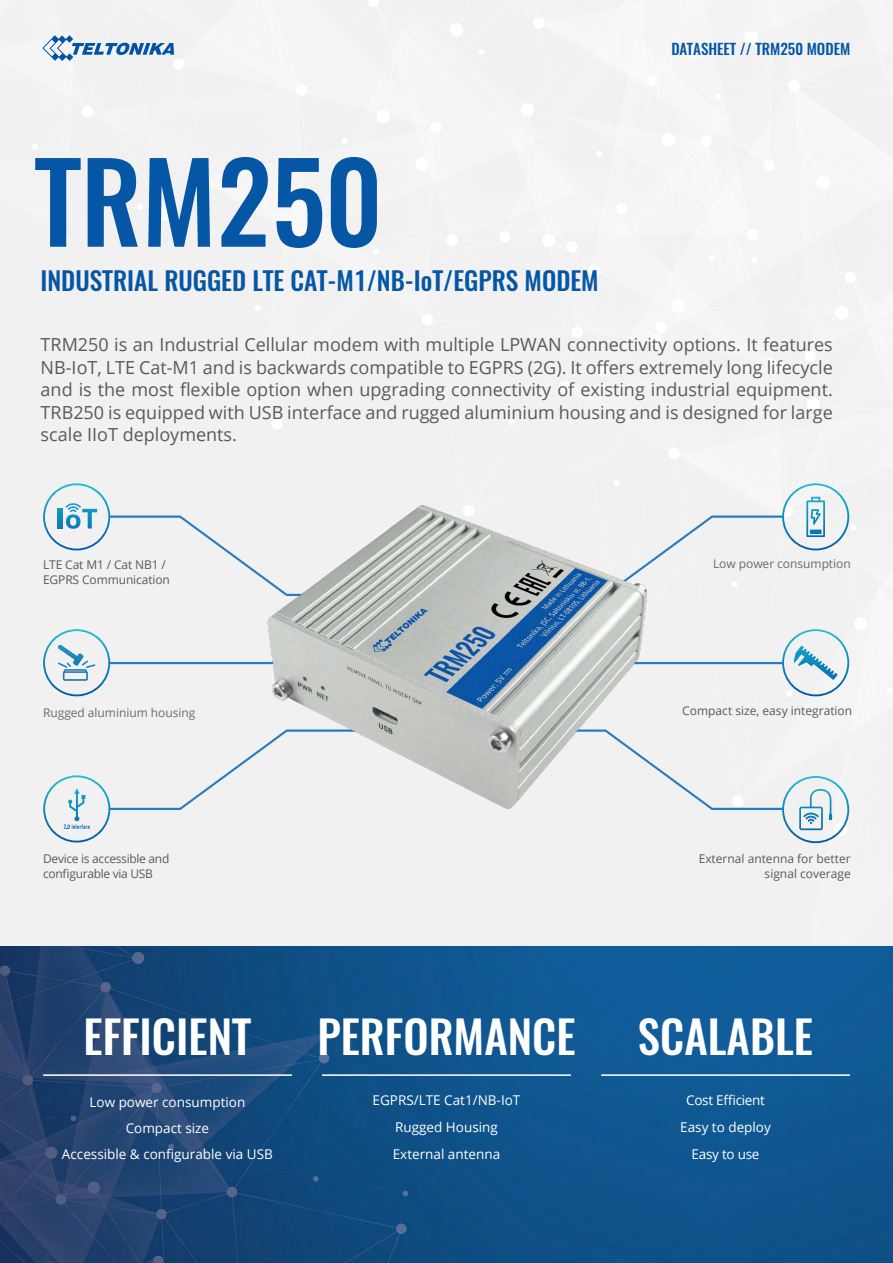
<style>
.page{position:relative;width:893px;height:1263px;background:#fff}
.page>*{position:absolute;margin:0;border:0;box-sizing:border-box;transform-origin:0 0}
.t1{font:500 109.5px "Oswald";color:#0556a5}
.t2{font:500 45px "Oswald";color:#fff}
.t3{font:500 25.5px "Oswald";color:#0556a5}
.t4{font:18px/22.5px "Open Sans";color:#58595b;text-align:justify}
.t5{font:500 15px "Oswald";color:#0556a5}
.t6{font:13.5px "Open Sans";color:#fff}
.t7{font:13.5px "Open Sans";letter-spacing:-.02em;color:#fff}
.t8{font:12px/15px "Open Sans";letter-spacing:-.01em;color:#58595b}
.t9{font:12px "Open Sans";letter-spacing:-.005em;color:#6a6a75}
</style>
<div class="page">
<img style="left:0;top:946px;width:893px;height:317px">
<hr style="left:43px;top:1074px;width:249px;height:2px;background:#fff">
<hr style="left:322px;top:1074px;width:249px;height:2px;background:#fff">
<hr style="left:601px;top:1074px;width:249px;height:2px;background:#fff">
<div style="left:220px;top:462px;width:428px;height:428px;background:#f1f1f1;border-radius:214px"></div>
<hr style="left:109px;top:662px;width:176px;height:2px;background:#287bc0">
<hr style="left:607px;top:662px;width:176px;height:2px;background:#287bc0">
<svg style="left:43px;top:483px;width:111px;height:114px"></svg>
<svg style="left:772px;top:728px;width:77px;height:115px"></svg>
<svg style="left:43px;top:629px;width:67px;height:67px"></svg>
<svg style="left:782px;top:629px;width:67px;height:67px"></svg>
<svg style="left:772px;top:483px;width:77px;height:114px"></svg>
<svg style="left:43px;top:728px;width:111px;height:114px"></svg>
<svg style="left:42px;top:35px;width:132px;height:26px"></svg>
<img style="left:154px;top:457px;width:618px;height:394px">
<h1 class="t1" style="left:35px;top:126px;width:348px">TRM250</h1>
<h3 class="t3" style="left:40px;top:263px;width:560px">INDUSTRIAL RUGGED LTE CAT-M1/NB-IoT/EGPRS MODEM</h3>
<p class="t5" style="left:671px;top:38px;width:180px">DATASHEET // TRM250 MODEM</p>
<p class="t4" style="left:41px;top:333px;width:794px">TRM250 is an Industrial Cellular modem with multiple LPWAN connectivity options. It features NB-IoT, LTE Cat-M1 and is backwards compatible to EGPRS (2G). It offers extremely long lifecycle and is the most flexible option when upgrading connectivity of existing industrial equipment.<br>TRB250 is equipped with USB interface and rugged aluminium housing and is designed for large scale IIoT deployments.</p>
<p class="t8" style="left:43px;top:557px;width:128px">LTE Cat M1 / Cat NB1 /<br>EGPRS Communication</p>
<p class="t9" style="left:713px;top:556px;width:139px">Low power consumption</p>
<p class="t9" style="left:43px;top:704px;width:154px">Rugged aluminium housing</p>
<p class="t8" style="left:682px;top:703px;width:171px">Compact size, easy integration</p>
<p class="t8" style="left:43px;top:851px;width:128px">Device is accessible and configurable via USB</p>
<p class="t8" style="left:699px;top:851px;width:154px;text-align:right">External antenna for better signal coverage</p>
<h2 class="t2" style="left:84px;top:1005px;width:169px">EFFICIENT</h2>
<h2 class="t2" style="left:317px;top:1005px;width:260px">PERFORMANCE</h2>
<h2 class="t2" style="left:638px;top:1005px;width:177px">SCALABLE</h2>
<p class="t6" style="left:90px;top:1093px;width:157px">Low power consumption</p>
<p class="t6" style="left:373px;top:1091px;width:149px">EGPRS/LTE Cat1/NB-IoT</p>
<p class="t7" style="left:686px;top:1091px;width:80px">Cost Efficient</p>
<p class="t6" style="left:126px;top:1118px;width:85px">Compact size</p>
<p class="t6" style="left:395px;top:1118px;width:104px">Rugged Housing</p>
<p class="t6" style="left:680px;top:1118px;width:92px">Easy to deploy</p>
<p class="t6" style="left:62px;top:1144px;width:212px">Accessible &amp; configurable via USB</p>
<p class="t6" style="left:393px;top:1145px;width:109px">External antenna</p>
<p class="t7" style="left:692px;top:1145px;width:69px">Easy to use</p>
</div>
